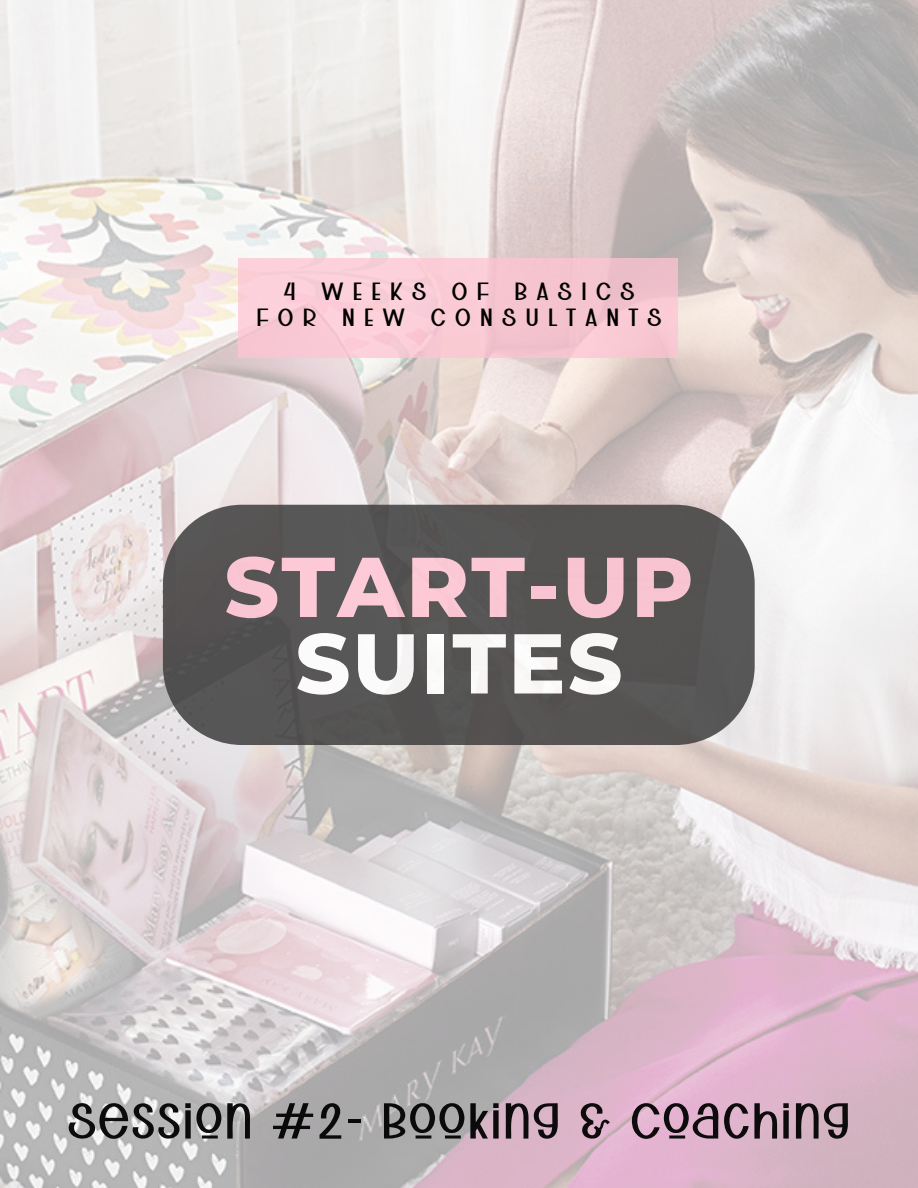
<style>
.page{position:relative;width:918px;height:1188px;background:#fff}
.page>*{position:absolute;margin:0;border:0;box-sizing:border-box;transform-origin:0 0}
.t1{font:800 84.6px "Montserrat";letter-spacing:.025em;color:#ffc4d4}
.t2{font:800 84.6px "Montserrat";letter-spacing:.025em;color:#fff}
.t3{font:54.45px "Christabelle Sans";letter-spacing:.035em;color:#000}
.t4{font:27px/25.8px "Christabelle Sans";letter-spacing:.35em;color:#000;text-align:center}
</style>
<div class="page">
<img style="left:0;top:0;width:918px;height:1188px">
<div style="left:239px;top:258px;width:439px;height:100px;background:#ffc4d4"></div>
<div style="left:163px;top:505px;width:592px;height:240px;background:#565454;border-radius:79px"></div>
<p class="t4" style="left:256px;top:282px;width:407px">4 WEEKS OF BASICS<br>FOR NEW CONSULTANTS</p>
<h1 class="t1" style="left:224px;top:535px;width:471px">START-UP</h1>
<h1 class="t2" style="left:296px;top:612px;width:328px">SUITES</h1>
<h2 class="t3" style="left:68px;top:1094px;width:784px">SESSION #2- BOOKING &amp; COACHING</h2>
</div>
